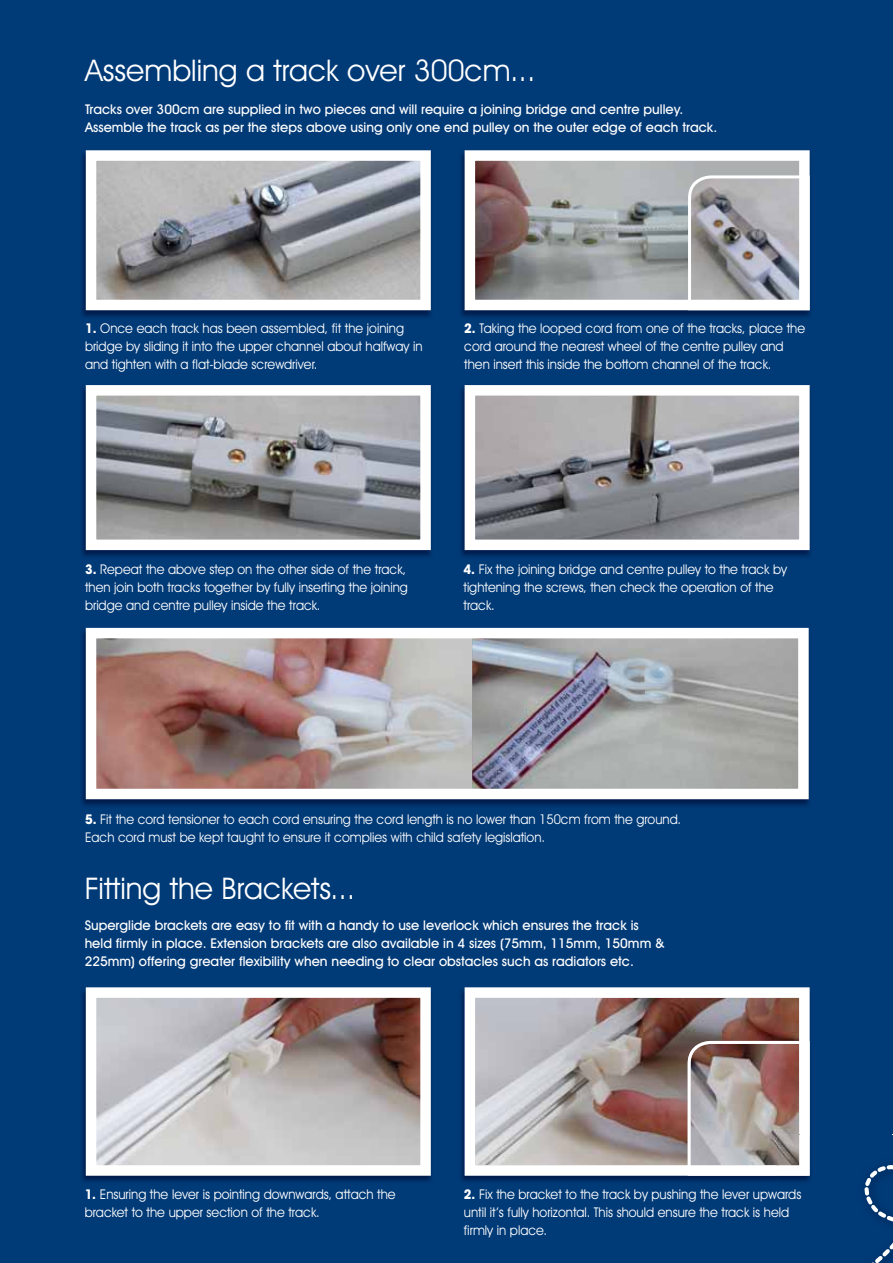
<style>
.page{position:relative;width:893px;height:1263px;background:#003a77}
.page>*{position:absolute;margin:0;border:0;box-sizing:border-box;transform-origin:0 0}
.t1{font:30px "Avant Garde IT Cby BT";color:#fff}
.t2{font:13.5px/18px "Avant Garde IT Cby BT";color:#fff;scale:.95 1}
.t3{font:500 13.5px/18px "Avant Garde IT Cby BT";color:#fff}
.s1{font-weight:700}
</style>
<div class="page">
<img style="left:82px;top:150px;width:349px;height:167px">
<img style="left:97px;top:161px;width:323px;height:138px">
<div style="left:86px;top:150px;width:345px;height:160px;border:10px solid #fff"></div>
<img style="left:82px;top:385px;width:349px;height:172px">
<img style="left:97px;top:396px;width:323px;height:143px">
<div style="left:86px;top:385px;width:345px;height:165px;border:10px solid #fff"></div>
<img style="left:82px;top:987px;width:349px;height:195px">
<img style="left:97px;top:998px;width:323px;height:167px">
<div style="left:86px;top:987px;width:345px;height:189px;border:10px solid #fff"></div>
<img style="left:82px;top:627px;width:727px;height:179px">
<img style="left:97px;top:639px;width:701px;height:149px">
<div style="left:86px;top:628px;width:723px;height:171px;border:10px solid #fff"></div>
<img style="left:461px;top:150px;width:349px;height:167px">
<svg style="left:696px;top:161px;width:103px;height:13px"></svg>
<img style="left:476px;top:161px;width:220px;height:138px">
<svg style="left:686px;top:174px;width:124px;height:138px;background:#a0a0a6"></svg>
<div style="left:465px;top:150px;width:345px;height:160px;border:10px solid #fff"></div>
<img style="left:461px;top:385px;width:349px;height:172px">
<img style="left:476px;top:396px;width:323px;height:143px">
<div style="left:465px;top:385px;width:345px;height:165px;border:10px solid #fff"></div>
<img style="left:461px;top:987px;width:227px;height:195px">
<svg style="left:465px;top:987px;width:345px;height:189px;background:#b1a4a3"></svg>
<svg style="left:688px;top:1041px;width:205px;height:222px"></svg>
<h1 class="t1" style="left:85px;top:60px;width:452px">Assembling a track over 300cm...</h1>
<p class="t3" style="left:85px;top:101px;width:634px">Tracks over 300cm are supplied in two pieces and will require a joining bridge and centre pulley.<br>Assemble the track as per the steps above using only one end pulley on the outer edge of each track.</p>
<p class="t2" style="left:85px;top:321px;width:357px"><span class="s1">1.</span> Once each track has been assembled, fit the joining bridge by sliding it into the upper channel about halfway in and tighten with a flat-blade screwdriver.</p>
<p class="t2" style="left:464px;top:321px;width:360px"><span class="s1">2.</span> Taking the looped cord from one of the tracks, place the cord around the nearest wheel of the centre pulley and then insert this inside the bottom channel of the track.</p>
<p class="t2" style="left:85px;top:561px;width:341px"><span class="s1">3.</span> Repeat the above step on the other side of the track, then join both tracks together by fully inserting the joining bridge and centre pulley inside the track.</p>
<p class="t2" style="left:463px;top:561px;width:342px"><span class="s1">4.</span> Fix the joining bridge and centre pulley to the track by tightening the screws, then check the operation of the track.</p>
<p class="t2" style="left:85px;top:812px;width:629px"><span class="s1">5.</span> Fit the cord tensioner to each cord ensuring the cord length is no lower than 150cm from the ground.<br>Each cord must be kept taught to ensure it complies with child safety legislation.</p>
<h1 class="t1" style="left:85px;top:877px;width:272px">Fitting the Brackets...</h1>
<p class="t3" style="left:85px;top:918px;width:581px">Superglide brackets are easy to fit with a handy to use leverlock which ensures the track is held firmly in place. Extension brackets are also available in 4 sizes (75mm, 115mm, 150mm &amp;<br>225mm) offering greater flexibility when needing to clear obstacles such as radiators etc.</p>
<p class="t2" style="left:85px;top:1186px;width:329px"><span class="s1">1.</span> Ensuring the lever is pointing downwards, attach the bracket to the upper section of the track.</p>
<p class="t2" style="left:464px;top:1186px;width:357px"><span class="s1">2.</span> Fix the bracket to the track by pushing the lever upwards until it’s fully horizontal. This should ensure the track is held firmly in place.</p>
</div>
